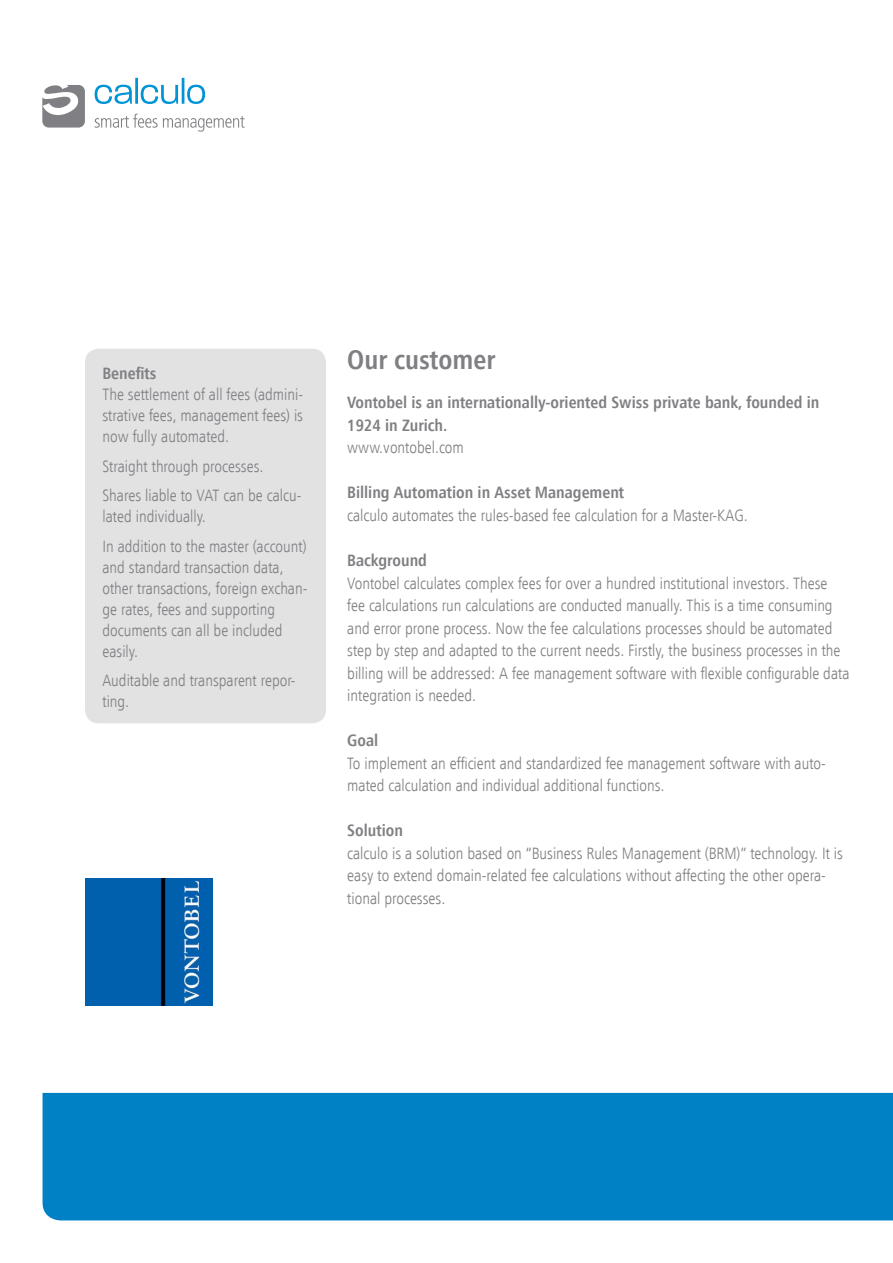
<style>
.page{position:relative;width:893px;height:1263px;background:#fff}
.page>*{position:absolute;margin:0;border:0;box-sizing:border-box;transform-origin:0 0}
.t1{font:27px "Humanist 777 TL Bold Cn B";color:#807f83}
.t2{font:16.5px/22.5px "Humanist 777 TL Light Cn B";color:#807f83}
.t3{font:16.5px/22.5px "Humanist 777 TL Bold Cn B";color:#807f83}
</style>
<div class="page">
<div style="left:43px;top:1093px;width:850px;height:127px;background:#0081c6"></div>
<div style="left:85px;top:349px;width:241px;height:374px;background:#e2e2e3;border-radius:14px"></div>
<svg style="left:95px;top:78px;width:110px;height:26px"></svg>
<svg style="left:95px;top:114px;width:150px;height:18px"></svg>
<div style="left:42px;top:85px;width:43px;height:43px;background:#807f83;border-radius:6px"></div>
<svg style="left:42px;top:85px;width:37px;height:32px"></svg>
<img style="left:85px;top:878px;width:128px;height:128px">
<p class="t3" style="left:102px;top:362px;width:55px">Benefits</p>
<p class="t2" style="left:102px;top:383px;width:202px;line-height:21px;text-align:justify">The settlement of all fees (admini&shy;strative fees, management fees) is now fully automated.</p>
<p class="t2" style="left:102px;top:451px;width:200px;line-height:29.5px">Straight through processes.<br>Shares liable to VAT can be calcu-</p>
<p class="t2" style="left:102px;top:501px;width:206px;line-height:29.5px">lated individually.<br>In addition to the master (account)</p>
<p class="t2" style="left:102px;top:556px;width:207px;line-height:21px">and standard transaction data, other transactions, foreign exchan&shy;ge rates, fees and supporting documents can all be included easily.</p>
<p class="t2" style="left:102px;top:669px;width:195px;line-height:21px">Auditable and transparent repor&shy;ting.</p>
<h1 class="t1" style="left:347px;top:342px;width:150px">Our customer</h1>
<p class="t3" style="left:347px;top:391px;width:474px">Vontobel is an internationally-oriented Swiss private bank, founded in<br>1924 in Zurich.</p>
<p class="t2" style="left:347px;top:436px;width:118px">www.vontobel.com</p>
<p class="t3" style="left:347px;top:481px;width:278px">Billing Automation in Asset Management</p>
<p class="t2" style="left:347px;top:504px;width:402px">calculo automates the rules-based fee calculation for a Master-KAG.</p>
<p class="t3" style="left:347px;top:548px;width:81px">Background</p>
<p class="t2" style="left:347px;top:571px;width:504px">Vontobel calculates complex fees for over a hundred institutional investors. These<br>fee calculations run calculations are conducted manually. This is a time consuming and error prone process. Now the fee calculations processes should be automated step by step and adapted to the current needs. Firstly, the business processes in the billing will be addressed: A fee management software with flexible configurable data integration is needed.</p>
<p class="t3" style="left:347px;top:728px;width:32px">Goal</p>
<p class="t2" style="left:347px;top:751px;width:480px">To implement an efficient and standardized fee management software with auto&shy;mated calculation and individual additional functions.</p>
<p class="t3" style="left:347px;top:818px;width:57px">Solution</p>
<p class="t2" style="left:347px;top:841px;width:497px">calculo is a solution based on “Business Rules Management (BRM)” technology. It is easy to extend domain-related fee calculations without affecting the other opera&shy;tional processes.</p>
</div>
